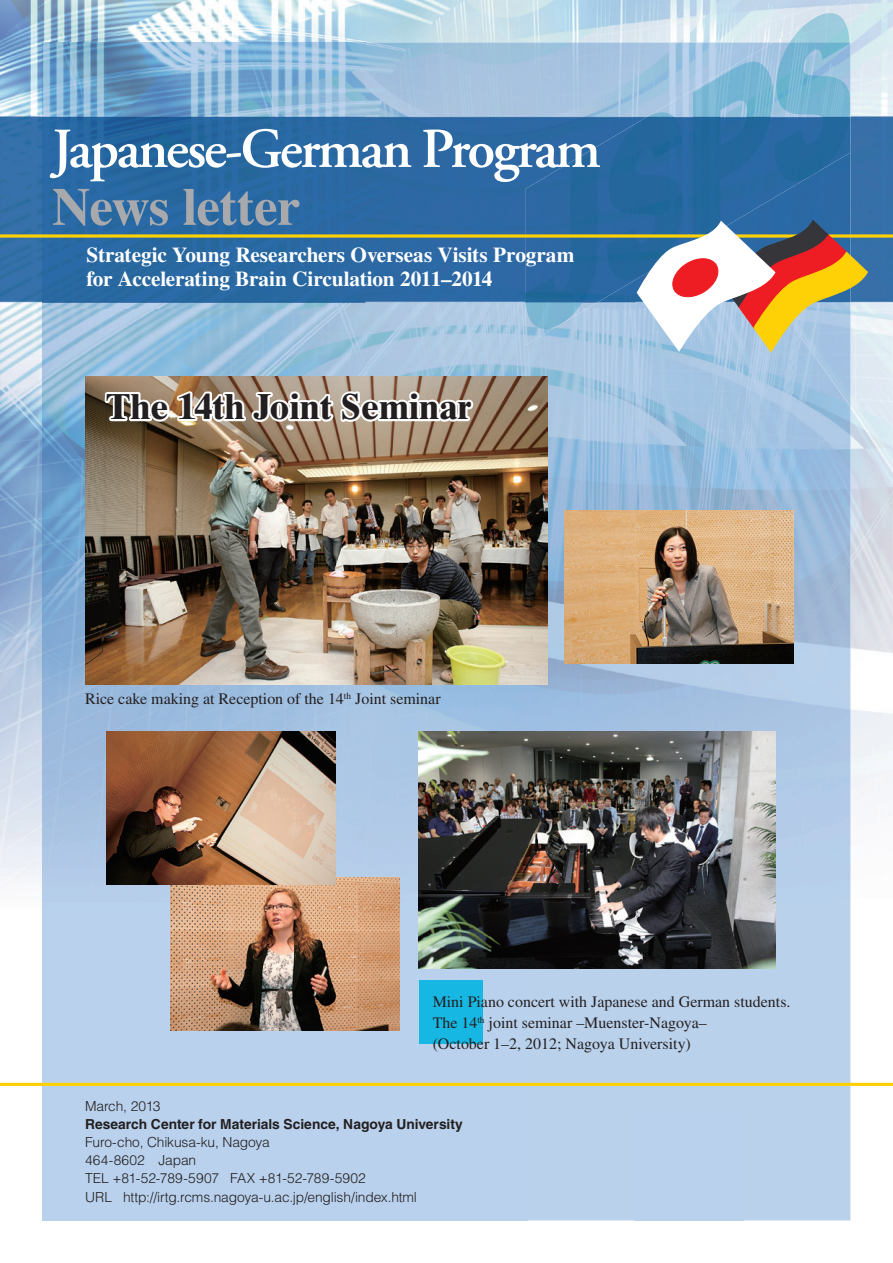
<style>
.page{position:relative;width:893px;height:1263px;background:#fff}
.page>*{position:absolute;margin:0;border:0;box-sizing:border-box;transform-origin:0 0}
.t1{font:600 56.4px "Adobe Garamond Pro";letter-spacing:-.04em;color:#fff}
.t2{font:700 53.1px "Times LT Std";letter-spacing:-.02em;color:#a8a9ad}
.t3{font:700 36.15px "Times Ten LT Std";color:#231f20}
.t4{font:700 21.3px/23.4px "Times LT Std";letter-spacing:-.005em;color:#fff}
.t5{font:15.9px/21.3px "Times LT Std";color:#231f20}
.t6{font:300 13.8px/18.1px "Helvetica LT Std";letter-spacing:-.01em;color:#231f20}
.t7{font:700 13.8px "Helvetica LT Std";color:#231f20}
</style>
<div class="page">
<img style="left:0;top:0;width:893px;height:1221px">
<img style="left:43px;top:43px;width:322px;height:1177px">
<img style="left:365px;top:43px;width:160px;height:160px">
<img style="left:797px;top:352px;width:53px;height:868px">
<img style="left:743px;top:352px;width:54px;height:868px">
<img style="left:365px;top:203px;width:162px;height:1017px">
<img style="left:635px;top:345px;width:108px;height:875px">
<img style="left:582px;top:345px;width:53px;height:875px">
<img style="left:527px;top:345px;width:55px;height:875px">
<img style="left:85px;top:376px;width:462px;height:308px">
<hr style="left:0;top:1083px;width:893px;height:3px;background:#fed006">
<img style="left:419px;top:731px;width:356px;height:238px">
<img style="left:170px;top:877px;width:230px;height:153px">
<img style="left:564px;top:510px;width:229px;height:153px">
<img style="left:106px;top:731px;width:230px;height:153px">
<img style="left:773px;top:0;width:77px;height:43px">
<img style="left:525px;top:43px;width:325px;height:302px">
<svg style="left:0;top:234px;width:893px;height:4px"></svg>
<svg style="left:637px;top:220px;width:230px;height:132px"></svg>
<div style="left:419px;top:980px;width:64px;height:64px;background:#16b8e3"></div>
<svg style="left:102px;top:388px;width:373px;height:42px"></svg>
<h1 class="t1" style="left:52px;top:117px;width:550px">Japanese-German Program</h1>
<h2 class="t2" style="left:52px;top:175px;width:249px">News letter</h2>
<h3 class="t4" style="left:87px;top:243px;width:489px">Strategic Young Researchers Overseas Visits Program for Accelerating Brain Circulation 2011–2014</h3>
<h3 class="t3" style="left:106px;top:385px;width:367px">The 14th Joint Seminar</h3>
<p class="t5" style="left:85px;top:688px;width:357px">Rice cake making at Reception of the 14<sup>th</sup> Joint seminar</p>
<p class="t5" style="left:433px;top:990px;width:359px">Mini Piano concert with Japanese and German students.<br>The 14<sup>th</sup> joint seminar –Muenster-Nagoya–<br>(October 1–2, 2012; Nagoya University)</p>
<p class="t6" style="left:85px;top:1097px;width:77px">March, 2013</p>
<p class="t7" style="left:85px;top:1116px;width:379px">Research Center for Materials Science, Nagoya University</p>
<p class="t6" style="left:85px;top:1133px;width:333px">Furo-cho, Chikusa-ku, Nagoya<br>464-8602 Japan<br>TEL +81-52-789-5907 FAX +81-52-789-5902<br>URL http://irtg.rcms.nagoya-u.ac.jp/english/index.html</p>
</div>
